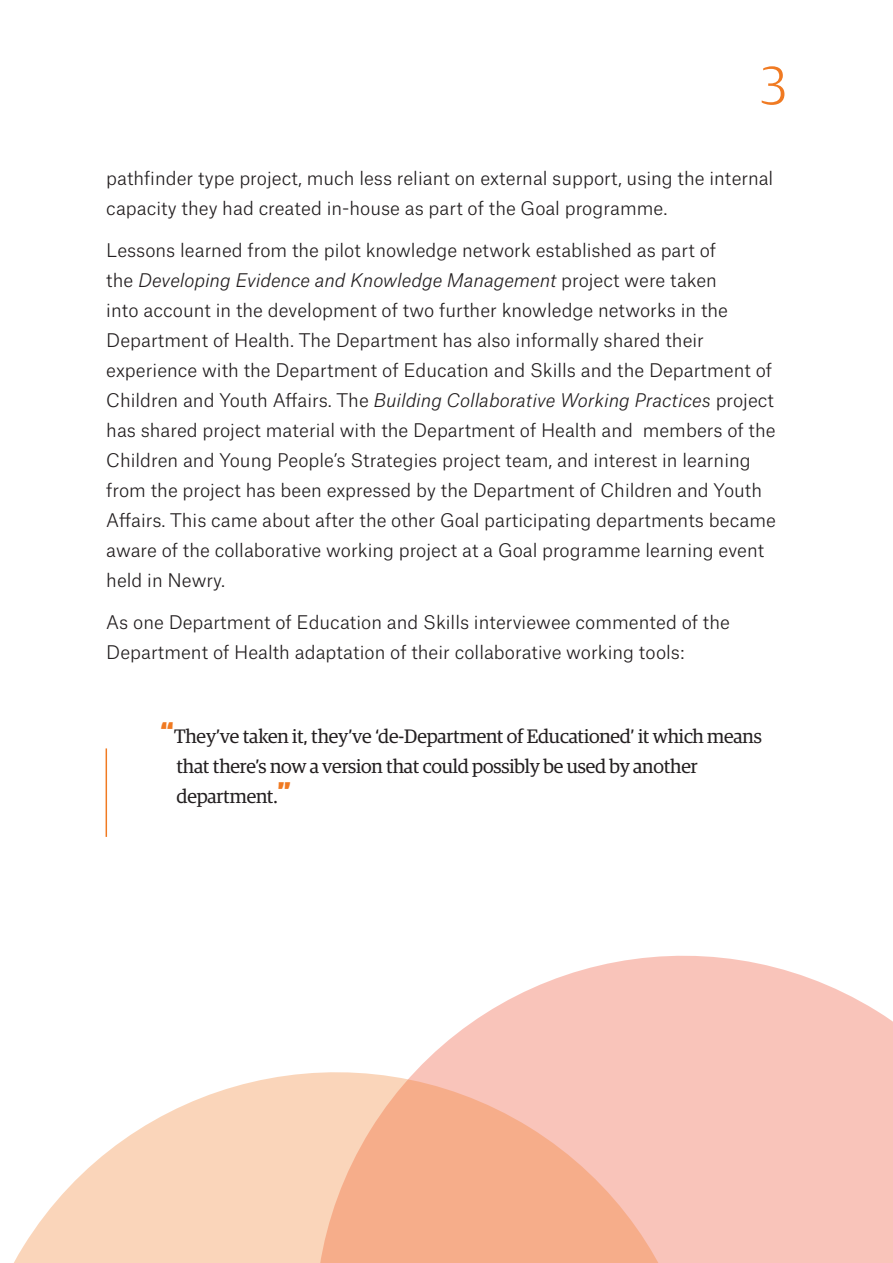
<style>
.page{position:relative;width:893px;height:1263px;background:#fff}
.page>*{position:absolute;margin:0;border:0;box-sizing:border-box;transform-origin:0 0}
.t1{font:300 54px "Guardian Egyptian";color:#f07a22}
.t2{font:19.5px/30px "Guardian Egyptian";letter-spacing:-.01em;color:#231f20}
.t3{font:300 18px/30px "Atlas Grotesk";color:#231f20}
.s1{font-style:italic}
.s2{font-weight:700;font-size:30px;color:#f07a22}
</style>
<div class="page">
<hr style="left:106px;top:748px;width:1px;height:89px;background:#f07a22">
<svg style="left:476px;top:955px;width:417px;height:308px;background:#f9ccc4"></svg>
<svg style="left:14px;top:1020px;width:742px;height:243px"></svg>
<h1 class="t1" style="left:760px;top:50px;width:28px">3</h1>
<p class="t3" style="left:106px;top:161px;width:668px">pathfinder type project, much less reliant on external support, using the internal capacity they had created in-house as part of the Goal programme.</p>
<p class="t3" style="left:106px;top:233px;width:671px">Lessons learned from the pilot knowledge network established as part of<br>the <span class="s1">Developing Evidence and Knowledge Management</span> project were taken<br>into account in the development of two further knowledge networks in the Department of Health. The Department has also informally shared their experience with the Department of Education and Skills and the Department of Children and Youth Affairs. The <span class="s1">Building Collaborative Working Practices</span> project has shared project material with the Department of Health and members of the Children and Young People’s Strategies project team, and interest in learning from the project has been expressed by the Department of Children and Youth Affairs. This came about after the other Goal participating departments became aware of the collaborative working project at a Goal programme learning event held in Newry.</p>
<p class="t3" style="left:106px;top:605px;width:625px">As one Department of Education and Skills interviewee commented of the<br>Department of Health adaptation of their collaborative working tools:</p>
<p class="t2" style="left:177px;top:720px;width:587px;text-indent:-16px"><span class="s2">“</span>They’ve taken it, they’ve ‘de-Department of Educationed’ it which means that there’s now a version that could possibly be used by another department.<span class="s2">”</span></p>
</div>
